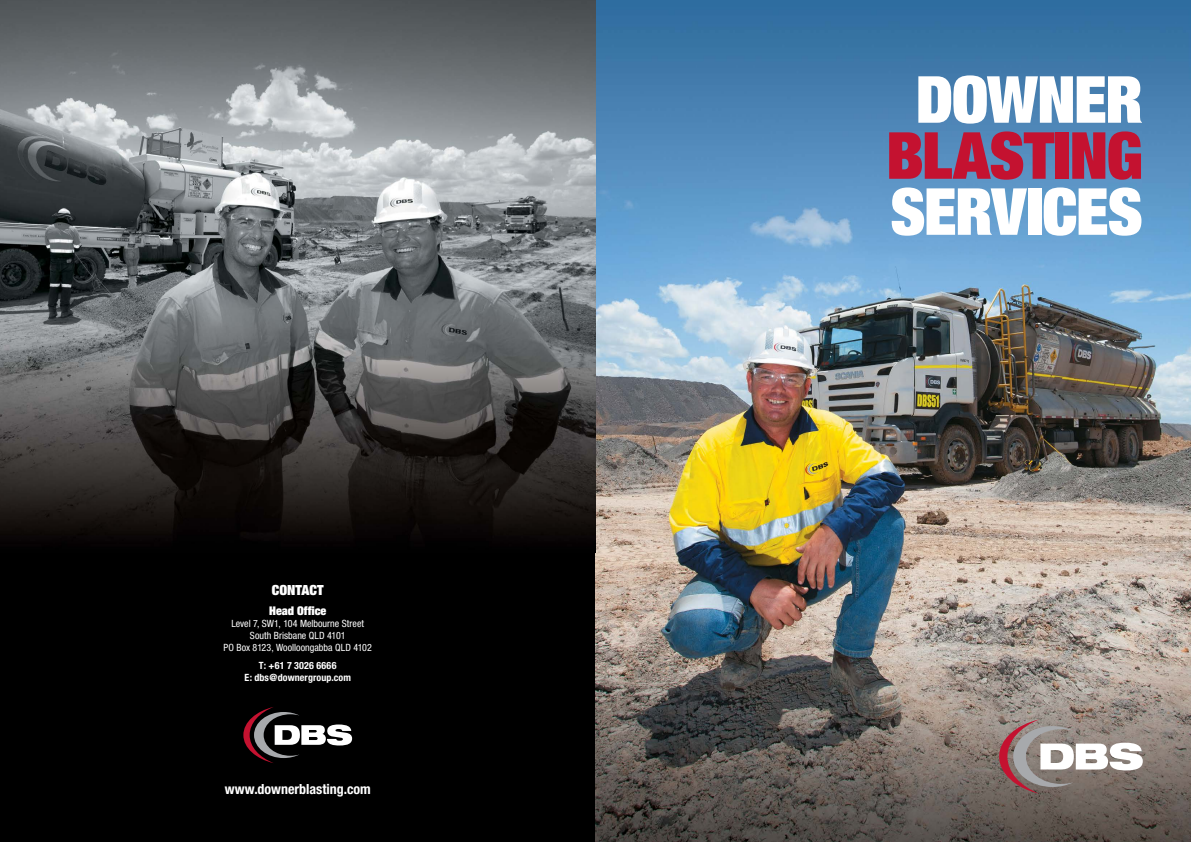
<style>
.page{position:relative;width:1191px;height:842px;background:#000}
.page>*{position:absolute;margin:0;border:0;box-sizing:border-box;transform-origin:0 0}
.t1{font:900 expanded 65px "Helvetica Neue";letter-spacing:-.02em;color:#fff}
.t2{font:900 expanded 65px "Helvetica Neue";letter-spacing:-.015em;color:#c41230}
.t3{font:700 condensed 14px "Helvetica Neue";color:#fff}
.t4{font:900 expanded 14px "Helvetica Neue";color:#fff}
.t5{font:900 expanded 12px "Helvetica Neue";color:#fff}
.t6{font:condensed 10px/12px "Helvetica Neue";color:#fff;text-align:center}
.t7{font:700 condensed 10px/12px "Helvetica Neue";letter-spacing:.01em;color:#fff;text-align:center}
</style>
<div class="page">
<img style="left:595px;top:0;width:596px;height:842px">
<svg style="left:243px;top:707px;width:109px;height:56px"></svg>
<img style="left:0;top:0;width:595px;height:538px">
<svg style="left:999px;top:719px;width:143px;height:75px;background:#a2928f"></svg>
<h2 class="t4" style="left:272px;top:581px;width:53px">CONTACT</h2>
<p class="t5" style="left:269px;top:603px;width:59px">Head Office</p>
<p class="t6" style="left:223px;top:618px;width:150px">Level 7, SW1, 104 Melbourne Street<br>South Brisbane QLD 4101<br>PO Box 8123, Woolloongabba QLD 4102</p>
<p class="t7" style="left:244px;top:659px;width:108px">T: +61 7 3026 6666<br>E: dbs@downergroup.com</p>
<h2 class="t3" style="left:225px;top:780px;width:148px">www.downerblasting.com</h2>
<h1 class="t1" style="left:915px;top:58px;width:228px">DOWNER</h1>
<h1 class="t2" style="left:886px;top:114px;width:258px">BLASTING</h1>
<h1 class="t1" style="left:890px;top:170px;width:254px">SERVICES</h1>
</div>
